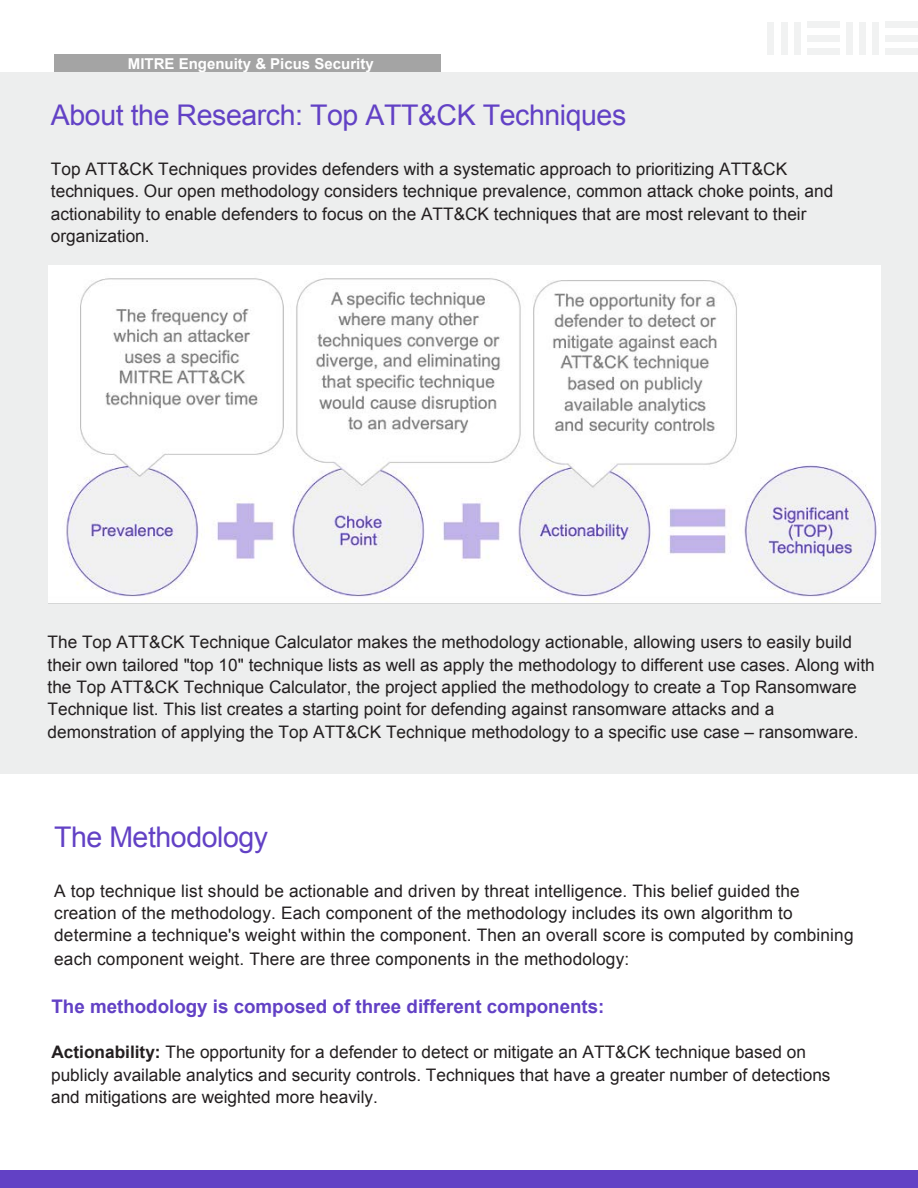
<style>
.page{position:relative;width:918px;height:1188px;background:#fff}
.page>*{position:absolute;margin:0;border:0;box-sizing:border-box;transform-origin:0 0}
.Body{font:28.5px "Arial";letter-spacing:-.015em;color:#6241c5}
.t1{font:700 18.75px "Arial";color:#6241c5}
.Body-2{font:17.25px/22.4px "Arial";color:#231f20}
.Body-3{font:700 15px "Arial";color:#fff}
.s1{font-style:inherit}
.s2{font-weight:700}
</style>
<div class="page">
<div style="left:0;top:1171px;width:918px;height:17px;background:#6241c5"></div>
<div style="left:872px;top:22px;width:7px;height:32px;background:#f1f2f2"></div>
<div style="left:885px;top:48px;width:33px;height:6px;background:#f1f2f2"></div>
<div style="left:846px;top:22px;width:7px;height:32px;background:#f1f2f2"></div>
<div style="left:859px;top:22px;width:7px;height:32px;background:#f1f2f2"></div>
<div style="left:885px;top:22px;width:33px;height:6px;background:#f1f2f2"></div>
<div style="left:885px;top:35px;width:33px;height:6px;background:#f1f2f2"></div>
<div style="left:794px;top:22px;width:6px;height:32px;background:#f1f2f2"></div>
<div style="left:807px;top:48px;width:33px;height:6px;background:#f1f2f2"></div>
<div style="left:768px;top:22px;width:6px;height:32px;background:#f1f2f2"></div>
<div style="left:781px;top:22px;width:6px;height:32px;background:#f1f2f2"></div>
<div style="left:807px;top:22px;width:33px;height:6px;background:#f1f2f2"></div>
<div style="left:807px;top:35px;width:33px;height:6px;background:#f1f2f2"></div>
<div style="left:54px;top:54px;width:386px;height:18px;background:#a4a4a4"></div>
<div style="left:0;top:72px;width:918px;height:701px;background:#edeeee"></div>
<img style="left:49px;top:265px;width:832px;height:338px">
<p class="Body-3" style="left:128px;top:54px;width:247px">MITRE Engenuity &amp; Picus Security</p>
<p class="Body" style="left:51px;top:96px;width:577px">About the Research<span class="s1">:</span> Top ATT&amp;CK Techniques</p>
<p class="Body-2" style="left:51px;top:158px;width:784px">Top ATT&amp;CK Techniques provides defenders with a systematic approach to prioritizing ATT&amp;CK techniques. Our open methodology considers technique prevalence, common attack choke points, and actionability to enable defenders to focus on the ATT&amp;CK techniques that are most relevant to their organization.</p>
<p class="Body-2" style="left:48px;top:631px;width:829px">The Top ATT&amp;CK Technique Calculator makes the methodology actionable, allowing users to easily build their own tailored "top 10" technique lists as well as apply the methodology to different use cases. Along with the Top ATT&amp;CK Technique Calculator, the project applied the methodology to create a Top Ransomware Technique list. This list creates a starting point for defending against ransomware attacks and a demonstration of applying the Top ATT&amp;CK Technique methodology to a specific use case – ransomware.</p>
<h1 class="Body" style="left:54px;top:818px;width:216px">The Methodology</h1>
<p class="Body-2" style="left:54px;top:879px;width:801px;line-height:22.8px">A top technique list should be actionable and driven by threat intelligence. This belief guided the creation of the methodology. Each component of the methodology includes its own algorithm to determine a technique's weight within the component. Then an overall score is computed by combining each component weight. There are three components in the methodology:</p>
<p class="t1" style="left:51px;top:994px;width:555px"><span class="s1">The methodology</span> is composed of three different components<span class="s1">:</span></p>
<p class="Body-2" style="left:51px;top:1041px;width:781px"><span class="s2">Actionability</span><span class="s2">:</span> The opportunity for a defender to detect or mitigate an ATT&amp;CK technique based on publicly available analytics and security controls. Techniques that have a greater number of detections and mitigations are weighted more heavily.</p>
</div>
